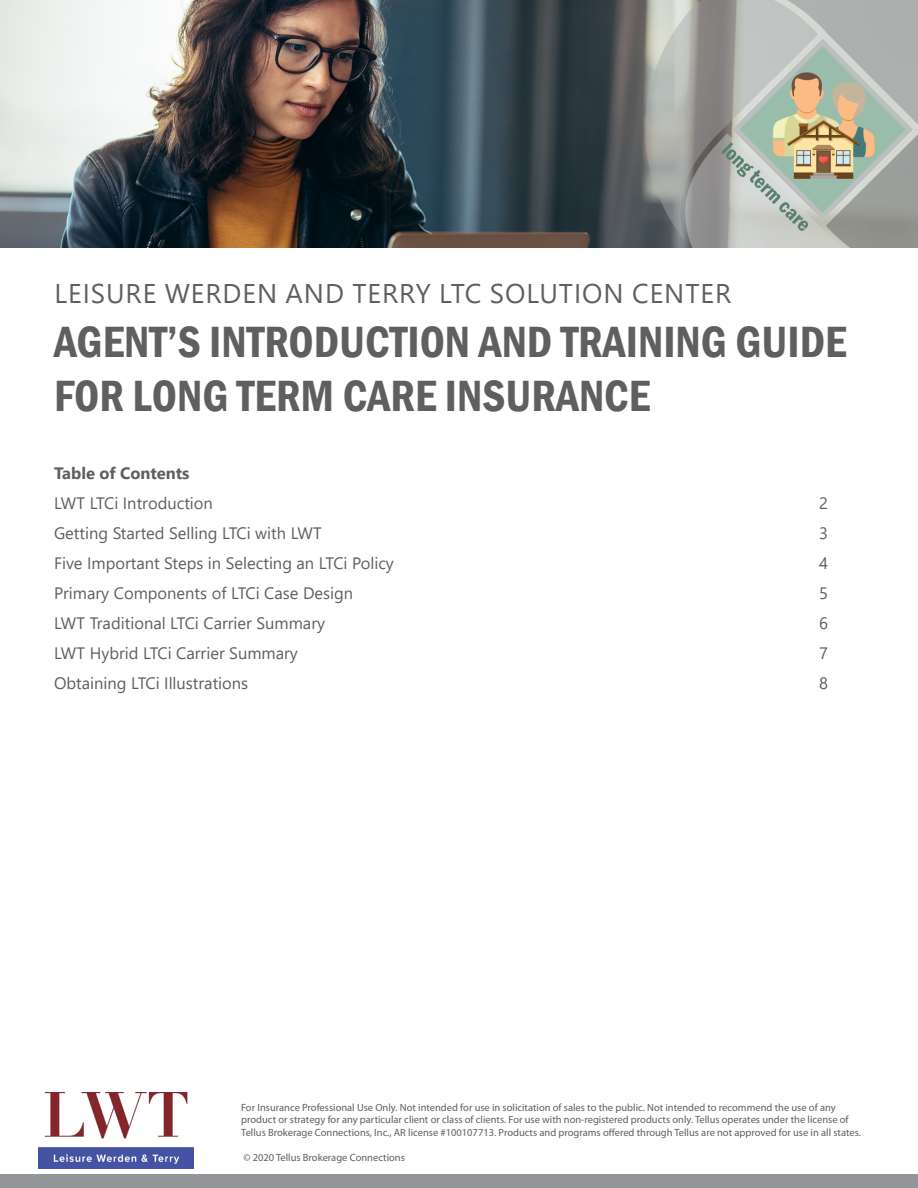
<style>
.page{position:relative;width:918px;height:1188px;background:#fff}
.page>*{position:absolute;margin:0;border:0;box-sizing:border-box;transform-origin:0 0}
.t1{font:600 condensed 45px/54px "Franklin Gothic";color:#5f5f62}
.t2{font:27px "Segoe UI";letter-spacing:.035em;color:#5f5f62}
.t3{font:16.5px "Segoe UI";color:#5f5f62}
.t4{font:700 16.5px "Segoe UI";color:#5f5f62}
.t5{font:10.5px/12.6px "Myriad Pro";color:#5f5f62}
</style>
<div class="page">
<img style="left:0;top:0;width:645px;height:248px">
<div style="left:0;top:1174px;width:918px;height:14px;background:#939598"></div>
<img style="left:645px;top:0;width:273px;height:248px">
<img style="left:38px;top:1093px;width:156px;height:75px">
<p class="t2" style="left:54px;top:268px;width:678px">LEISURE WERDEN AND TERRY LTC SOLUTION CENTER</p>
<p class="t1" style="left:54px;top:314px;width:794px">AGENT’S INTRODUCTION AND TRAINING GUIDE<br>FOR LONG TERM CARE INSURANCE</p>
<p class="t4" style="left:54px;top:458px;width:137px">Table of Contents</p>
<p class="t3" style="left:54px;top:488px;width:160px">LWT LTCi Introduction</p>
<p class="t3" style="left:819px;top:488px;width:10px">2</p>
<p class="t3" style="left:54px;top:518px;width:269px">Getting Started Selling LTCi with LWT</p>
<p class="t3" style="left:819px;top:518px;width:10px">3</p>
<p class="t3" style="left:54px;top:548px;width:341px">Five Important Steps in Selecting an LTCi Policy</p>
<p class="t3" style="left:819px;top:548px;width:10px">4</p>
<p class="t3" style="left:54px;top:578px;width:301px">Primary Components of LTCi Case Design</p>
<p class="t3" style="left:819px;top:578px;width:10px">5</p>
<p class="t3" style="left:54px;top:608px;width:273px">LWT Traditional LTCi Carrier Summary</p>
<p class="t3" style="left:819px;top:608px;width:10px">6</p>
<p class="t3" style="left:54px;top:638px;width:245px">LWT Hybrid LTCi Carrier Summary</p>
<p class="t3" style="left:819px;top:638px;width:10px">7</p>
<p class="t3" style="left:54px;top:668px;width:196px">Obtaining LTCi Illustrations</p>
<p class="t3" style="left:819px;top:668px;width:10px">8</p>
<p class="t5" style="left:241px;top:1101px;width:621px">For Insurance Professional Use Only. Not intended for use in solicitation of sales to the public. Not intended to recommend the use of any product or strategy for any particular client or class of clients. For use with non-registered products only. Tellus operates under the license of<br>Tellus Brokerage Connections, Inc., AR license #100107713. Products and programs offered through Tellus are not approved for use in all states.</p>
<p class="t5" style="left:243px;top:1151px;width:163px">© 2020 Tellus Brokerage Connections</p>
</div>
